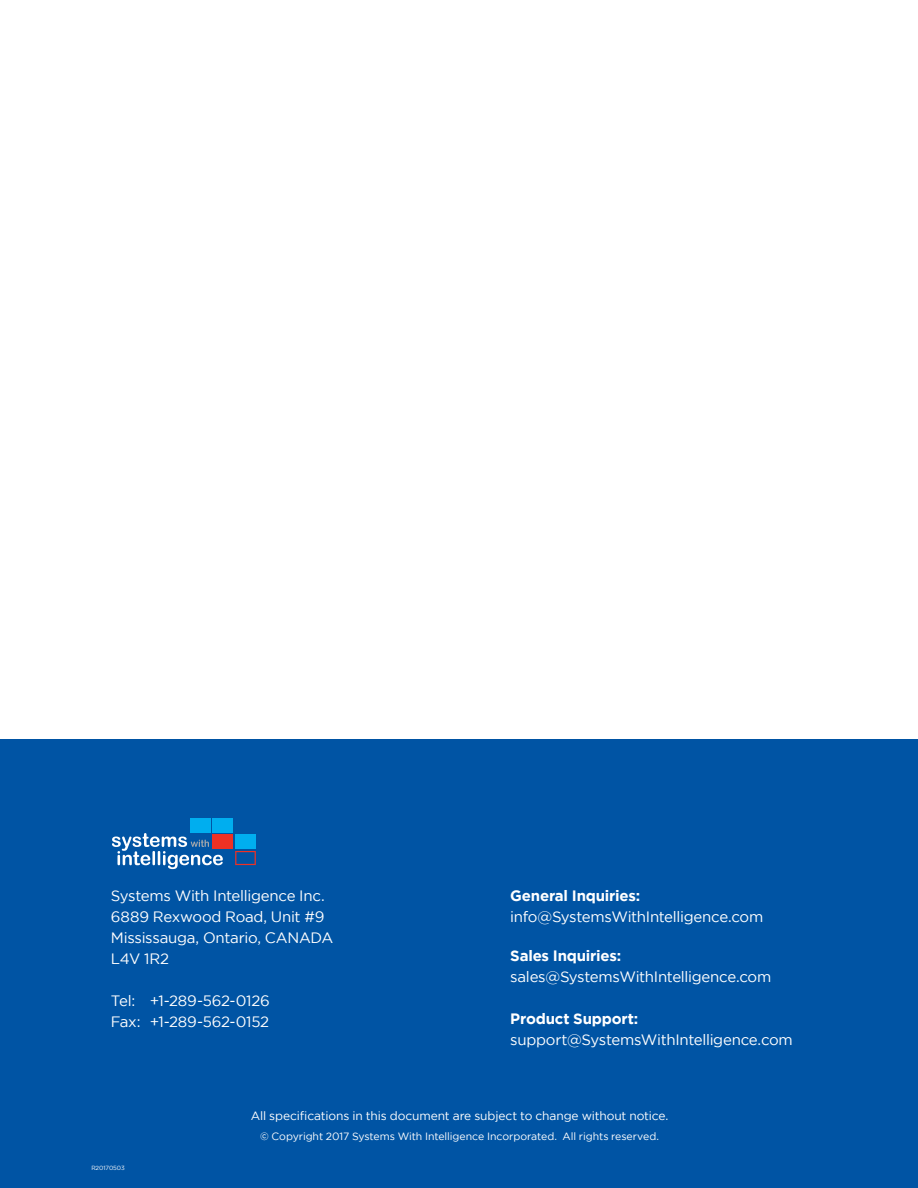
<style>
.page{position:relative;width:918px;height:1188px;background:#fff}
.page>*{position:absolute;margin:0;border:0;box-sizing:border-box;transform-origin:0 0}
.t1{font:15px/21px "Gotham";letter-spacing:-.02em;color:#fff}
.t2{font:700 15px "Gotham";letter-spacing:-.015em;color:#fff}
.t3{font:12px "Gotham";letter-spacing:-.01em;color:#fff}
.t4{font:10.5px "Gotham";letter-spacing:-.01em;color:#fff}
.t5{font:6px "Gotham";letter-spacing:-.01em;color:#fff}
</style>
<div class="page">
<div style="left:0;top:739px;width:918px;height:449px;background:#0054a4"></div>
<svg style="left:112px;top:833px;width:111px;height:36px"></svg>
<div style="left:190px;top:819px;width:21px;height:14px;background:#00aeef"></div>
<div style="left:213px;top:819px;width:20px;height:14px;background:#00aeef"></div>
<div style="left:213px;top:835px;width:20px;height:14px;background:#ee3124"></div>
<div style="left:235px;top:835px;width:21px;height:14px;background:#00aeef"></div>
<svg style="left:235px;top:851px;width:21px;height:14px"></svg>
<p class="t1" style="left:111px;top:885px;width:224px">Systems With Intelligence Inc.<br>6889 Rexwood Road, Unit #9<br>Mississauga, Ontario, CANADA<br>L4V 1R2</p>
<p class="t1" style="left:111px;top:990px;width:160px">Tel: +1-289-562-0126<br>Fax: +1-289-562-0152</p>
<p class="t2" style="left:510px;top:887px;width:131px">General Inquiries:</p>
<p class="t1" style="left:510px;top:906px;width:255px">info@SystemsWithIntelligence.com</p>
<p class="t2" style="left:510px;top:947px;width:112px">Sales Inquiries:</p>
<p class="t1" style="left:510px;top:966px;width:263px">sales@SystemsWithIntelligence.com</p>
<p class="t2" style="left:510px;top:1010px;width:130px">Product Support:</p>
<p class="t1" style="left:510px;top:1029px;width:284px">support@SystemsWithIntelligence.com</p>
<p class="t5" style="left:91px;top:1164px;width:35px">R20170503</p>
<p class="t3" style="left:251px;top:1109px;width:419px">All specifications in this document are subject to change without notice.</p>
<p class="t4" style="left:260px;top:1130px;width:400px">© Copyright 2017 Systems With Intelligence Incorporated. All rights reserved.</p>
</div>
